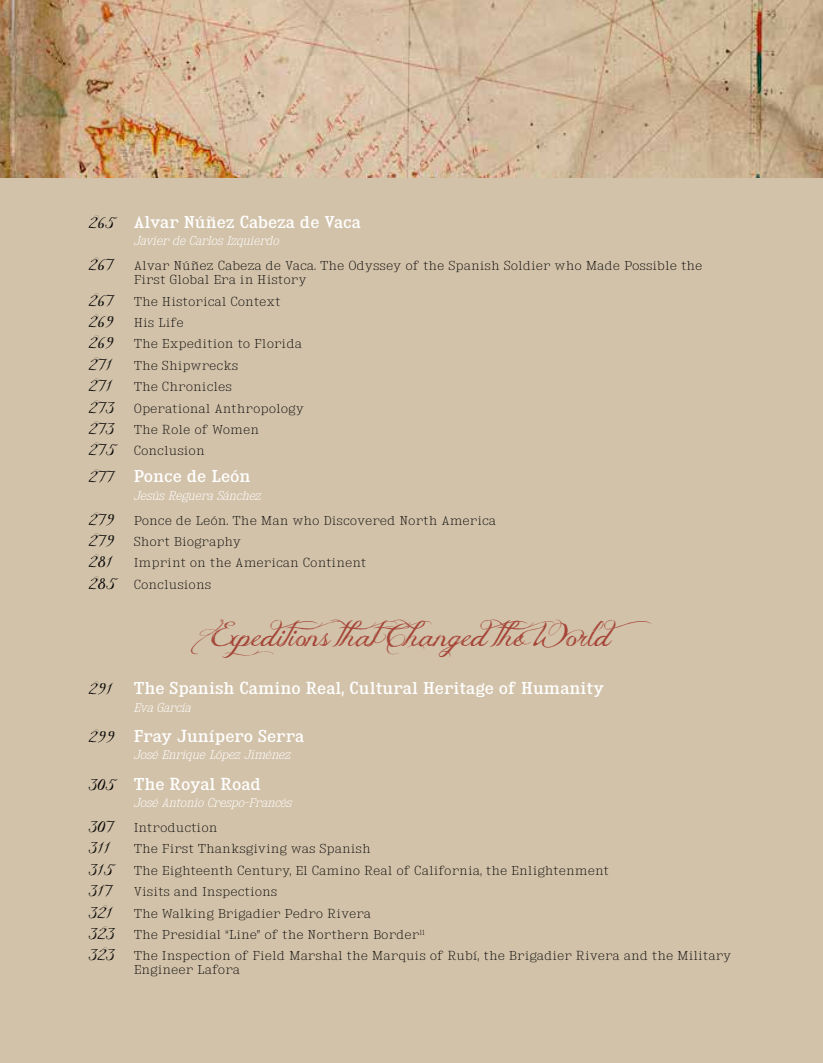
<style>
.page{position:relative;width:823px;height:1063px;background:#fff}
.page>*{position:absolute;margin:0;border:0;box-sizing:border-box;transform-origin:0 0}
.t1{font:30px "Jellyka Delicious Cake";color:#a54437}
.t2{font:17.5px "Jellyka Delicious Cake";color:#000}
.t3{font:15px "Kingsbridge Rg";color:#fff}
.t4{font:11.25px/21.4px "Kingsbridge El";color:#000}
.t5{font:italic 11.25px "Kingsbridge El";color:#fff}
.s1{font-family:"Jellyka Delicious Cake";font-size:17.5px;color:#000}
.s2{font-family:"Jellyka Delicious Cake";font-size:17.5px}
</style>
<div class="page">
<div style="left:0;top:0;width:822px;height:1063px;background:#d2c2a9"></div>
<img style="left:0;top:0;width:822px;height:177px">
<h3 class="t3" style="left:89px;top:213px;width:273px"><span class="s1">265</span> Alvar Núñez Cabeza de Vaca</h3>
<p class="t5" style="left:134px;top:234px;width:147px">Javier de Carlos Izquierdo</p>
<p class="t4" style="left:134px;top:259px;width:570px;line-height:14.1px;text-indent:-45px"><span class="s2">267</span> Alvar Núñez Cabeza de Vaca. The Odyssey of the Spanish Soldier who Made Possible the<br>First Global Era in History</p>
<p class="t4" style="left:89px;top:291px;width:217px"><span class="s2">267</span> The Historical Context<br><span class="s2">269</span> His Life<br><span class="s2">269</span> The Expedition to Florida<br><span class="s2">271</span> The Shipwrecks<br><span class="s2">271</span> The Chronicles<br><span class="s2">273</span> Operational Anthropology<br><span class="s2">273</span> The Role of Women<br><span class="s2">275</span> Conclusion</p>
<h3 class="t3" style="left:89px;top:467px;width:163px"><span class="s1">277</span> Ponce de León</h3>
<p class="t5" style="left:134px;top:488px;width:128px">Jesús Reguera Sánchez</p>
<p class="t4" style="left:89px;top:509px;width:409px"><span class="s2">279</span> Ponce de León. The Man who Discovered North America<br><span class="s2">279</span> Short Biography<br><span class="s2">281</span> Imprint on the American Continent<br><span class="s2">285</span> Conclusions</p>
<h1 class="t1" style="left:211px;top:616px;width:444px">Expeditions thatChangedthe World</h1>
<h3 class="t3" style="left:89px;top:679px;width:516px"><span class="s1">291</span> The Spanish Camino Real, Cultural Heritage of Humanity</h3>
<p class="t5" style="left:134px;top:700px;width:59px">Eva García</p>
<h3 class="t3" style="left:89px;top:727px;width:217px"><span class="s1">299</span> Fray Junípero Serra</h3>
<p class="t5" style="left:134px;top:748px;width:158px">José Enrique López Jiménez</p>
<h3 class="t3" style="left:89px;top:775px;width:174px"><span class="s1">305</span> The Royal Road</h3>
<p class="t5" style="left:134px;top:796px;width:159px">José Antonio Crespo-Francés</p>
<p class="t4" style="left:89px;top:817px;width:130px"><span class="s2">307</span> Introduction</p>
<h2 class="t2" style="left:89px;top:836px;width:23px">311</h2>
<p class="t4" style="left:89px;top:838px;width:644px;text-indent:45px">The First Thanksgiving was Spanish<br><span class="s2">315</span> The Eighteenth Century, El Camino Real of California, the Enlightenment<br><span class="s2">317</span> Visits and Inspections<br><span class="s2">321</span> The Walking Brigadier Pedro Rivera<br><span class="s2">323</span> The Presidial “Line” of the Northern Border<sup>11<br></sup><span class="s2">323</span> The Inspection of Field Marshal the Marquis of Rubí, the Brigadier Rivera and the Military</p>
<p class="t4" style="left:134px;top:959px;width:108px">Engineer Lafora</p>
</div>
